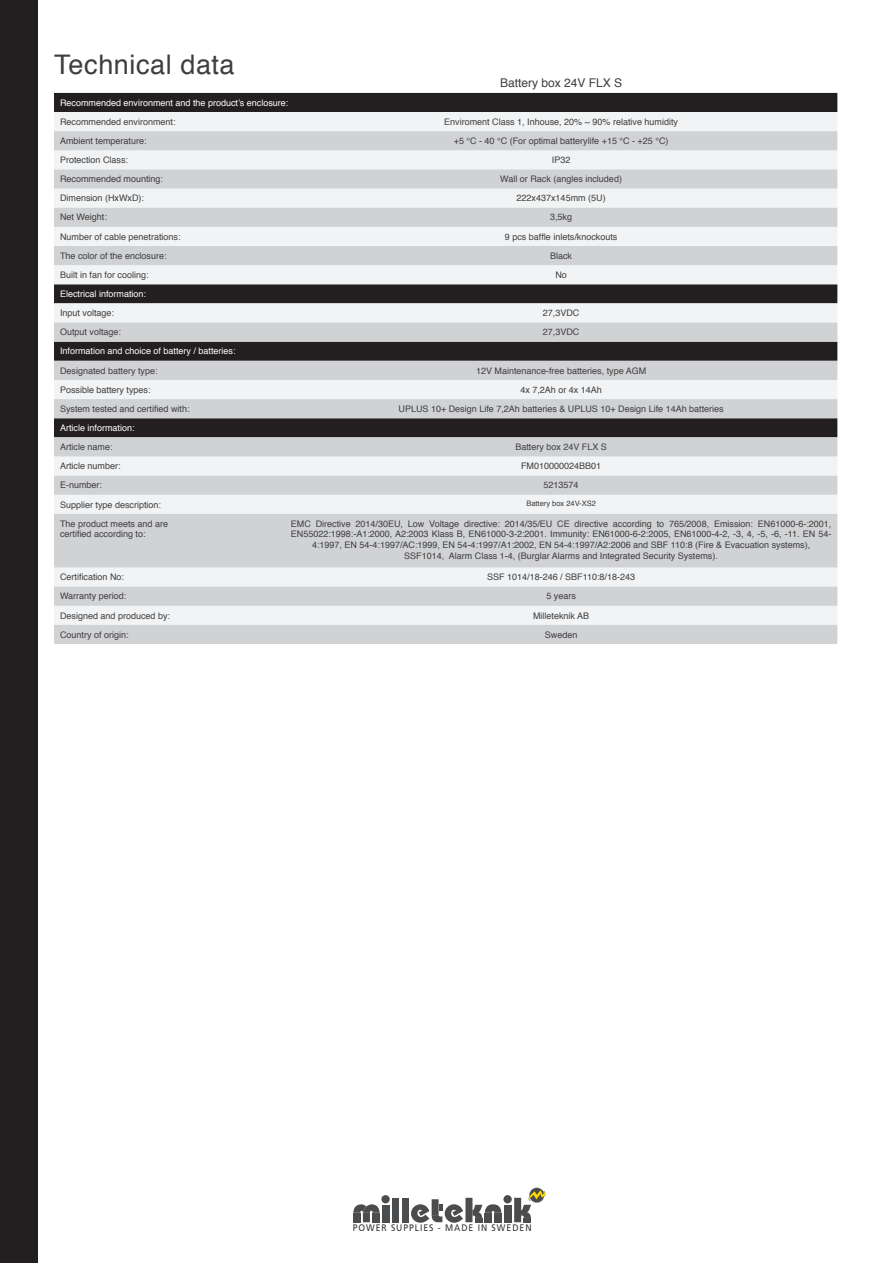
<style>
.page{position:relative;width:893px;height:1263px;background:#fff}
.page>*{position:absolute;margin:0;border:0;box-sizing:border-box;transform-origin:0 0}
.Underrubrik{font:27px "Helvetica";letter-spacing:.02em;color:#3e3e3f}
.t1{font:12px "Helvetica";color:#3e3e3f}
.t2{font:9.45px "Frutiger LT";letter-spacing:.11em;color:#34383a;scale:.91 1}
.t3{font:9px/10.8px "Helvetica";color:#3e3e3f;text-align:center}
.t4{font:9px "Helvetica";color:#fff}
.t5{font:7.5px "Helvetica";color:#3e3e3f}
</style>
<div class="page">
<div style="left:0;top:0;width:37px;height:1263px;background:#231f20"></div>
<div style="left:54px;top:93px;width:783px;height:19px;background:#231f20"></div>
<div style="left:54px;top:112px;width:783px;height:19px;background:#f2f3f4"></div>
<svg style="left:54px;top:131px;width:783px;height:513px;fill:#d1d2d4"></svg>
<div style="left:382px;top:1205px;width:7px;height:17px;background:#4b4c4d"></div>
<div style="left:392px;top:1198px;width:7px;height:24px;background:#4b4c4d"></div>
<div style="left:401px;top:1198px;width:7px;height:24px;background:#4b4c4d"></div>
<div style="left:381px;top:1195px;width:9px;height:8px;background:#4b4c4d;border-radius:50%"></div>
<div style="left:504px;top:1205px;width:7px;height:17px;background:#4b4c4d"></div>
<div style="left:503px;top:1195px;width:9px;height:8px;background:#4b4c4d;border-radius:50%"></div>
<svg style="left:353px;top:1204px;width:27px;height:18px"></svg>
<div style="left:373px;top:1213px;width:7px;height:9px;background:#4b4c4d"></div>
<svg style="left:411px;top:1198px;width:91px;height:25px"></svg>
<svg style="left:514px;top:1188px;width:31px;height:34px"></svg>
<p class="Underrubrik" style="left:54px;top:44px;width:182px">Technical data</p>
<p class="t1" style="left:500px;top:73px;width:124px">Battery box 24V FLX S</p>
<p class="t4" style="left:60px;top:96px;width:230px">Recommended environment and the product’s enclosure:</p>
<p class="t3" style="left:60px;top:117px;width:117px">Recommended environment:</p>
<p class="t3" style="left:444px;top:117px;width:235px">Enviroment Class 1, Inhouse, 20% ~ 90% relative humidity</p>
<p class="t3" style="left:60px;top:136px;width:88px">Ambient temperature:</p>
<p class="t3" style="left:454px;top:136px;width:216px">+5 °C - 40 °C (For optimal batterylife +15 °C - +25 °C)</p>
<p class="t3" style="left:60px;top:155px;width:70px">Protection Class:</p>
<p class="t3" style="left:552px;top:155px;width:20px">IP32</p>
<p class="t3" style="left:60px;top:174px;width:105px">Recommended mounting:</p>
<p class="t3" style="left:500px;top:174px;width:123px">Wall or Rack (angles included)</p>
<p class="t3" style="left:60px;top:193px;width:85px">Dimension (HxWxD):</p>
<p class="t3" style="left:517px;top:193px;width:91px">222x437x145mm (5U)</p>
<p class="t3" style="left:60px;top:212px;width:48px">Net Weight:</p>
<p class="t3" style="left:550px;top:212px;width:24px">3,5kg</p>
<p class="t3" style="left:60px;top:231px;width:122px">Number of cable penetrations:</p>
<p class="t3" style="left:505px;top:231px;width:114px">9 pcs baffle inlets/knockouts</p>
<p class="t3" style="left:60px;top:250px;width:108px">The color of the enclosure:</p>
<p class="t3" style="left:550px;top:250px;width:24px">Black</p>
<p class="t3" style="left:60px;top:270px;width:90px">Built in fan for cooling:</p>
<p class="t3" style="left:555px;top:270px;width:13px">No</p>
<p class="t4" style="left:60px;top:287px;width:88px">Electrical information:</p>
<p class="t3" style="left:60px;top:308px;width:56px">Input voltage:</p>
<p class="t3" style="left:543px;top:308px;width:38px">27,3VDC</p>
<p class="t3" style="left:60px;top:327px;width:63px">Output voltage:</p>
<p class="t3" style="left:543px;top:327px;width:38px">27,3VDC</p>
<p class="t4" style="left:60px;top:344px;width:177px">Information and choice of battery / batteries:</p>
<p class="t3" style="left:60px;top:365px;width:99px">Designated battery type:</p>
<p class="t3" style="left:476px;top:365px;width:172px">12V Maintenance-free batteries, type AGM</p>
<p class="t3" style="left:60px;top:384px;width:92px">Possible battery types:</p>
<p class="t3" style="left:520px;top:384px;width:83px">4x 7,2Ah or 4x 14Ah</p>
<p class="t3" style="left:60px;top:404px;width:131px">System tested and certified with:</p>
<p class="t3" style="left:399px;top:404px;width:327px">UPLUS 10+ Design Life 7,2Ah batteries &amp; UPLUS 10+ Design Life 14Ah batteries</p>
<p class="t4" style="left:60px;top:421px;width:76px">Article information:</p>
<p class="t3" style="left:60px;top:442px;width:54px">Article name:</p>
<p class="t3" style="left:515px;top:442px;width:93px">Battery box 24V FLX S</p>
<p class="t3" style="left:60px;top:461px;width:62px">Article number:</p>
<p class="t3" style="left:521px;top:461px;width:82px">FM010000024BB01</p>
<p class="t3" style="left:60px;top:480px;width:44px">E-number:</p>
<p class="t3" style="left:544px;top:480px;width:37px">5213574</p>
<p class="t3" style="left:60px;top:499px;width:103px">Supplier type description:</p>
<p class="t5" style="left:526px;top:498px;width:71px">Battery box 24V-XS2</p>
<p class="t3" style="left:60px;top:518px;width:110px">The product meets and are</p>
<p class="t3" style="left:60px;top:529px;width:87px">certified according to:</p>
<p class="t3" style="left:291px;top:518px;width:542px">EMC Directive 2014/30EU, Low Voltage directive: 2014/35/EU CE directive according to 765/2008, Emission: EN61000-6-:2001,<br>EN55022:1998:-A1:2000, A2:2003 Klass B, EN61000-3-2:2001. Immunity: EN61000-6-2:2005, EN61000-4-2, -3, 4, -5, -6, -11. EN 54-<br>4:1997, EN 54-4:1997/AC:1999, EN 54-4:1997/A1:2002, EN 54-4:1997/A2:2006 and SBF 110:8 (Fire &amp; Evacuation systems),</p>
<p class="t3" style="left:404px;top:551px;width:315px">SSF1014, Alarm Class 1-4, (Burglar Alarms and Integrated Security Systems).</p>
<p class="t3" style="left:60px;top:572px;width:66px">Certification No:</p>
<p class="t3" style="left:487px;top:572px;width:149px">SSF 1014/18-246 / SBF110:8/18-243</p>
<p class="t3" style="left:60px;top:591px;width:68px">Warranty period:</p>
<p class="t3" style="left:546px;top:591px;width:31px">5 years</p>
<p class="t3" style="left:60px;top:610px;width:112px">Designed and produced by:</p>
<p class="t3" style="left:533px;top:610px;width:58px">Milleteknik AB</p>
<p class="t3" style="left:60px;top:629px;width:70px">Country of origin:</p>
<p class="t3" style="left:545px;top:629px;width:34px">Sweden</p>
<p class="t2" style="left:353px;top:1222px;width:198px">POWER SUPPLIES - MADE IN SWEDEN</p>
</div>
